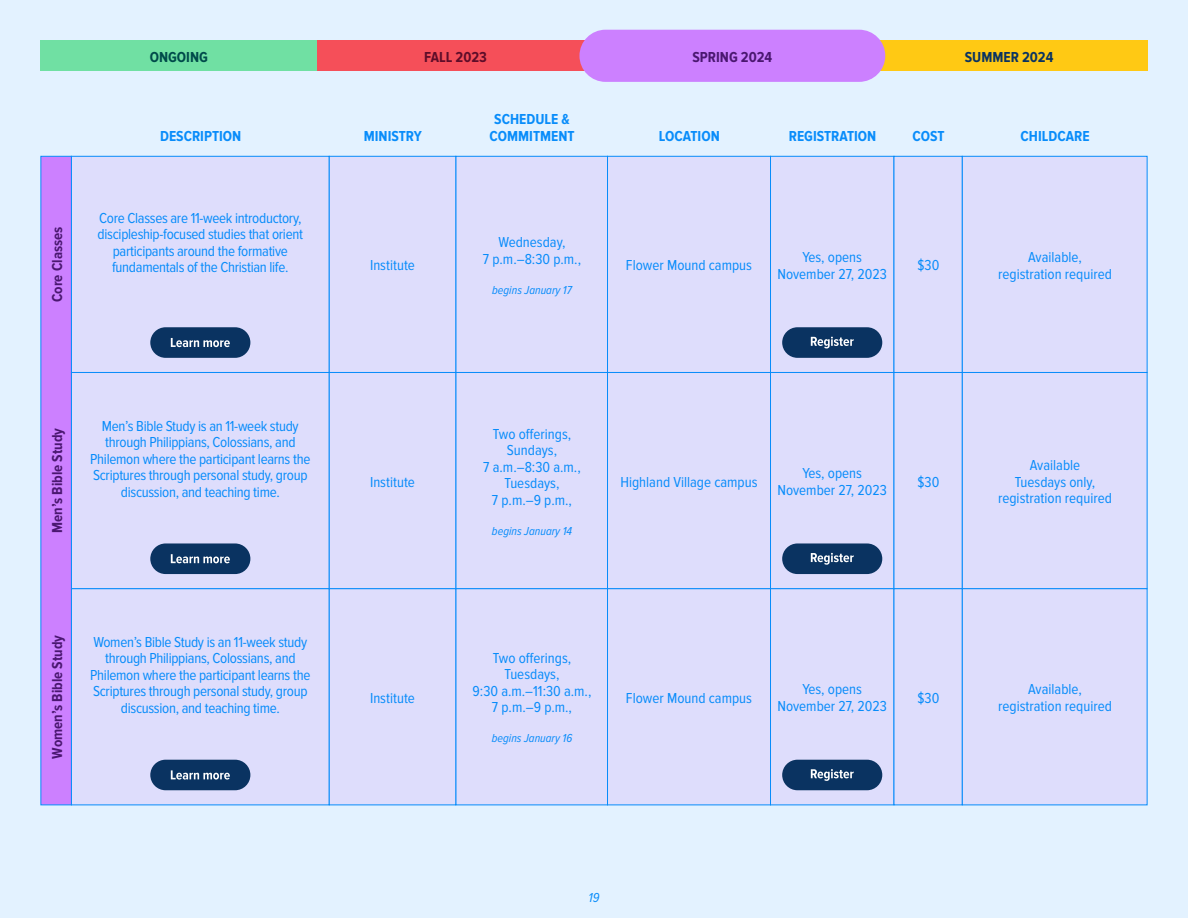
<style>
.page{position:relative;width:1188px;height:918px;background:#e3f2ff}
.page>*{position:absolute;margin:0;border:0;box-sizing:border-box;transform-origin:0 0}
.t1{font:15px/16.5px "Proxima Nova Cond";letter-spacing:-.02em;color:#088cfa;text-align:center}
.t2{font:15px/16.5px "Proxima Nova Cond";color:#088cfa;text-align:center}
.t3{font:700 15px/16.5px "Proxima Nova Cond";color:#088cfa;text-align:center}
.t4{font:700 15px "Proxima Nova Cond";color:#4a1770}
.t5{font:700 15px "Proxima Nova Cond";color:#0a3361}
.t6{font:700 15px "Proxima Nova Cond";color:#5e0d29}
.t7{font:700 15px "Proxima Nova Cond";color:#004a4a}
.t8{font:italic 13.5px "Proxima Nova Cond";color:#088cfa}
.t9{font:italic 12px "Proxima Nova Cond";color:#088cfa}
</style>
<div class="page">
<div style="left:40px;top:156px;width:32px;height:649px;background:#cc80ff"></div>
<div style="left:40px;top:40px;width:277px;height:31px;background:#70e0a3"></div>
<div style="left:317px;top:40px;width:277px;height:31px;background:#f54f59"></div>
<div style="left:871px;top:40px;width:277px;height:31px;background:#ffc914"></div>
<div style="left:71px;top:372px;width:259px;height:217px;background:#deddfc;border:1px solid #088cfa"></div>
<div style="left:150px;top:543px;width:100px;height:31px;background:#0a3361;border-radius:15px"></div>
<svg style="left:171px;top:554px;width:59px;height:9px"></svg>
<div style="left:455px;top:372px;width:153px;height:217px;background:#deddfc"></div>
<div style="left:607px;top:372px;width:164px;height:217px;background:#deddfc;border:1px solid #088cfa"></div>
<div style="left:770px;top:372px;width:124px;height:217px;background:#deddfc;border:1px solid #088cfa"></div>
<div style="left:894px;top:372px;width:69px;height:217px;background:#deddfc"></div>
<div style="left:962px;top:372px;width:186px;height:217px;background:#deddfc;border:1px solid #088cfa"></div>
<div style="left:329px;top:372px;width:127px;height:217px;background:#deddfc;border:1px solid #088cfa"></div>
<div style="left:782px;top:543px;width:100px;height:31px;background:#0a3361;border-radius:15px"></div>
<svg style="left:811px;top:553px;width:43px;height:12px"></svg>
<div style="left:71px;top:588px;width:259px;height:217px;background:#deddfc;border:1px solid #088cfa"></div>
<div style="left:150px;top:760px;width:100px;height:30px;background:#0a3361;border-radius:15px"></div>
<svg style="left:171px;top:770px;width:59px;height:10px"></svg>
<div style="left:455px;top:588px;width:153px;height:217px;background:#deddfc"></div>
<div style="left:607px;top:588px;width:164px;height:217px;background:#deddfc;border:1px solid #088cfa"></div>
<div style="left:770px;top:588px;width:124px;height:217px;background:#deddfc;border:1px solid #088cfa"></div>
<div style="left:894px;top:588px;width:69px;height:217px;background:#deddfc"></div>
<div style="left:962px;top:588px;width:186px;height:217px;background:#deddfc;border:1px solid #088cfa"></div>
<div style="left:329px;top:588px;width:127px;height:217px;background:#deddfc;border:1px solid #088cfa"></div>
<div style="left:782px;top:760px;width:100px;height:30px;background:#0a3361;border-radius:15px"></div>
<svg style="left:811px;top:769px;width:43px;height:12px"></svg>
<div style="left:579px;top:30px;width:306px;height:52px;background:#cc80ff;border-radius:26px"></div>
<div style="left:71px;top:156px;width:259px;height:217px;background:#deddfc;border:1px solid #088cfa"></div>
<div style="left:150px;top:327px;width:100px;height:31px;background:#0a3361;border-radius:15px"></div>
<svg style="left:171px;top:338px;width:59px;height:9px"></svg>
<div style="left:455px;top:156px;width:153px;height:217px;background:#deddfc;border:1px solid #088cfa"></div>
<div style="left:607px;top:156px;width:164px;height:217px;background:#deddfc;border:1px solid #088cfa"></div>
<div style="left:770px;top:156px;width:124px;height:217px;background:#deddfc;border:1px solid #088cfa"></div>
<div style="left:894px;top:156px;width:69px;height:217px;background:#deddfc"></div>
<div style="left:962px;top:156px;width:186px;height:217px;background:#deddfc;border:1px solid #088cfa"></div>
<div style="left:329px;top:156px;width:127px;height:217px;background:#deddfc;border:1px solid #088cfa"></div>
<div style="left:782px;top:327px;width:100px;height:31px;background:#0a3361;border-radius:15px"></div>
<svg style="left:811px;top:337px;width:43px;height:11px"></svg>
<p class="t4" style="left:49px;top:302px;width:77px;rotate:-90deg">Core Classes</p>
<p class="t7" style="left:150px;top:48px;width:60px">ONGOING</p>
<p class="t6" style="left:424px;top:48px;width:64px">FALL 2023</p>
<p class="t5" style="left:965px;top:48px;width:90px">SUMMER 2024</p>
<p class="t4" style="left:692px;top:48px;width:81px">SPRING 2024</p>
<p class="t3" style="left:489px;top:111px;width:87px">SCHEDULE &amp;<br>COMMITMENT</p>
<p class="t3" style="left:160px;top:128px;width:83px">DESCRIPTION</p>
<p class="t3" style="left:364px;top:128px;width:60px">MINISTRY</p>
<p class="t3" style="left:659px;top:128px;width:62px">LOCATION</p>
<p class="t3" style="left:789px;top:128px;width:89px">REGISTRATION</p>
<p class="t3" style="left:912px;top:128px;width:34px">COST</p>
<p class="t3" style="left:1021px;top:128px;width:70px">CHILDCARE</p>
<p class="t1" style="left:98px;top:210px;width:207px">Core Classes are 11-week introductory, discipleship-focused studies that orient participants around the formative fundamentals of the Christian life.</p>
<p class="t2" style="left:483px;top:234px;width:100px">Wednesday,<br>7 p.m.–8:30 p.m.,</p>
<p class="t9" style="left:492px;top:283px;width:81px">begins January 17</p>
<p class="t2" style="left:370px;top:257px;width:46px">Institute</p>
<p class="t2" style="left:626px;top:257px;width:128px">Flower Mound campus</p>
<p class="t2" style="left:777px;top:249px;width:111px">Yes, opens<br>November 27, 2023</p>
<p class="t1" style="left:918px;top:257px;width:23px">$30</p>
<p class="t2" style="left:998px;top:249px;width:116px">Available, registration required</p>
<p class="t4" style="left:49px;top:533px;width:106px;rotate:-90deg">Men’s Bible Study</p>
<p class="t1" style="left:90px;top:418px;width:222px">Men’s Bible Study is an 11-week study through Philippians, Colossians, and Philemon where the participant learns the Scriptures through personal study, group discussion, and teaching time.</p>
<p class="t4" style="left:49px;top:759px;width:125px;rotate:-90deg">Women’s Bible Study</p>
<p class="t1" style="left:90px;top:634px;width:222px">Women’s Bible Study is an 11-week study through Philippians, Colossians, and Philemon where the participant learns the Scriptures through personal study, group discussion, and teaching time.</p>
<p class="t2" style="left:483px;top:426px;width:99px">Two offerings,<br>Sundays,<br>7 a.m.–8:30 a.m.,<br>Tuesdays,<br>7 p.m.–9 p.m.,</p>
<p class="t9" style="left:492px;top:524px;width:82px">begins January 14</p>
<p class="t2" style="left:370px;top:474px;width:46px">Institute</p>
<p class="t2" style="left:620px;top:474px;width:139px">Highland Village campus</p>
<p class="t2" style="left:777px;top:465px;width:111px">Yes, opens<br>November 27, 2023</p>
<p class="t1" style="left:918px;top:474px;width:23px">$30</p>
<p class="t2" style="left:473px;top:650px;width:120px">Two offerings,<br>Tuesdays,<br>9:30 a.m.–11:30 a.m.,<br>7 p.m.–9 p.m.,</p>
<p class="t9" style="left:492px;top:732px;width:82px">begins January 16</p>
<p class="t2" style="left:370px;top:690px;width:46px">Institute</p>
<p class="t2" style="left:626px;top:690px;width:128px">Flower Mound campus</p>
<p class="t2" style="left:777px;top:682px;width:111px">Yes, opens<br>November 27, 2023</p>
<p class="t1" style="left:918px;top:690px;width:23px">$30</p>
<p class="t2" style="left:998px;top:457px;width:116px">Available<br>Tuesdays only, registration required</p>
<p class="t2" style="left:998px;top:682px;width:116px">Available, registration required</p>
<p class="t8" style="left:589px;top:890px;width:12px">19</p>
</div>
